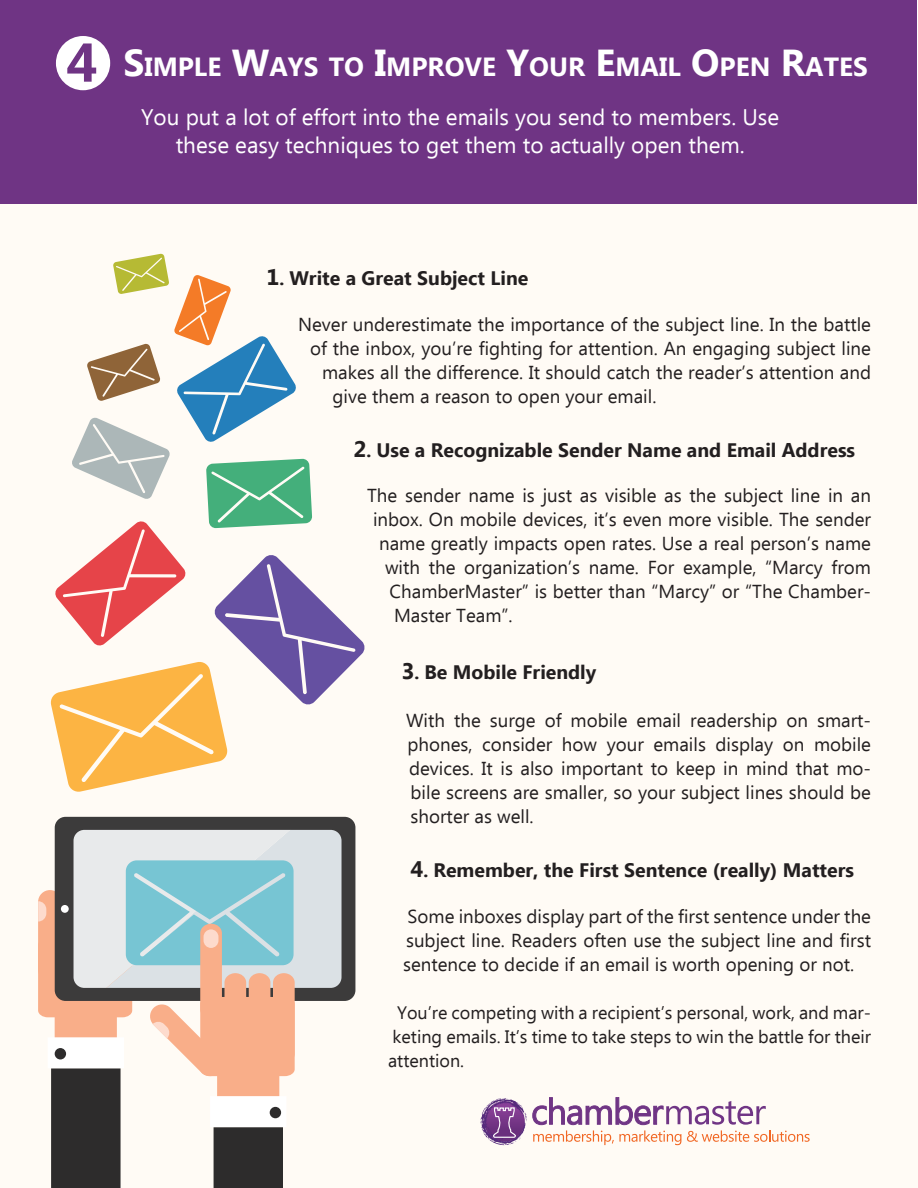
<style>
.page{position:relative;width:918px;height:1188px;background:#fff}
.page>*{position:absolute;margin:0;border:0;box-sizing:border-box;transform-origin:0 0}
.t1{font:700 26.25px "Ebrima";color:#fff}
.t2{font:22.5px/28.5px "Ebrima";color:#fff;text-align:center}
.t3{font:700 19.5px "Ebrima";color:#231f20}
.t4{font:18.75px/24px "Ebrima";color:#231f20;text-align:justify}
.t5{font:18px/24px "Ebrima";color:#231f20;text-align:justify}
.s1{font-size:54.6px;color:#6f3484}
.s2{font-size:37.5px}
.s3{font-size:22.5px}
.s4{font-size:18px}
</style>
<div class="page">
<div style="left:1px;top:184px;width:917px;height:1004px;background:#fffbf5"></div>
<div style="left:1px;top:0;width:916px;height:203px;background:#6f3484"></div>
<div style="left:51px;top:1068px;width:70px;height:120px;background:#2d2c2c"></div>
<div style="left:55px;top:817px;width:300px;height:184px;background:#3c3b3b"></div>
<div style="left:217px;top:998px;width:62px;height:126px;background:#f9ae89;border-radius:10px"></div>
<div style="left:210px;top:1096px;width:76px;height:31px;background:#fff"></div>
<div style="left:270px;top:1107px;width:11px;height:11px;background:#2d2c2c;border-radius:50%"></div>
<svg style="left:38px;top:824px;width:310px;height:253px"></svg>
<div style="left:214px;top:1127px;width:69px;height:61px;background:#2d2c2c"></div>
<svg style="left:50px;top:254px;width:315px;height:538px"></svg>
<svg style="left:481px;top:1097px;width:329px;height:49px"></svg>
<div style="left:56px;top:36px;width:54px;height:54px;background:#fff;border-radius:50%"></div>
<h1 class="t1" style="left:66px;top:47px;width:801px"><span class="s1">4</span> <span class="s2">S</span>IMPLE <span class="s2">W</span>AYS TO <span class="s2">I</span>MPROVE <span class="s2">Y</span>OUR <span class="s2">E</span>MAIL <span class="s2">O</span>PEN <span class="s2">R</span>ATES</h1>
<p class="t2" style="left:141px;top:104px;width:640px">You put a lot of effort into the emails you send to members. Use these easy techniques to get them to actually open them.</p>
<p class="t3" style="left:267px;top:264px;width:263px"><span class="s3">1</span><span class="s4">.</span> Write a Great Subject Line</p>
<p class="t4" style="left:298px;top:313px;width:575px">Never underestimate the importance of the subject line. In the battle</p>
<p class="t4" style="left:310px;top:337px;width:563px">of the inbox, you’re fighting for attention. An engaging subject line</p>
<p class="t4" style="left:322px;top:361px;width:551px">makes all the difference. It should catch the reader’s attention and</p>
<p class="t4" style="left:333px;top:385px;width:325px">give them a reason to open your email.</p>
<p class="t3" style="left:354px;top:435px;width:503px"><span class="s3">2</span><span class="s4">.</span> Use a Recognizable Sender Name and Email Address</p>
<p class="t4" style="left:367px;top:485px;width:506px">The sender name is just as visible as the subject line in an</p>
<p class="t4" style="left:373px;top:509px;width:500px">inbox. On mobile devices, it’s even more visible. The sender</p>
<p class="t4" style="left:379px;top:533px;width:494px">name greatly impacts open rates. Use a real person’s name</p>
<p class="t4" style="left:385px;top:557px;width:488px">with the organization’s name. For example, “Marcy from</p>
<p class="t4" style="left:390px;top:581px;width:483px">ChamberMaster” is better than “Marcy” or “The Chamber-</p>
<p class="t4" style="left:394px;top:605px;width:120px">Master Team”.</p>
<p class="t3" style="left:402px;top:658px;width:196px"><span class="s3">3</span><span class="s4">.</span> Be Mobile Friendly</p>
<p class="t4" style="left:406px;top:710px;width:467px">With the surge of mobile email readership on smart&shy;phones, consider how your emails display on mobile devices. It is also important to keep in mind that mo&shy;bile screens are smaller, so your subject lines should be shorter as well.</p>
<p class="t3" style="left:411px;top:856px;width:445px"><span class="s3">4</span><span class="s4">.</span> Remember, the First Sentence (really) Matters</p>
<p class="t4" style="left:403px;top:906px;width:470px">Some inboxes display part of the first sentence under the subject line. Readers often use the subject line and first sentence to decide if an email is worth opening or not.</p>
<p class="t5" style="left:388px;top:1002px;width:485px;text-indent:9px">You’re competing with a recipient’s personal, work, and mar&shy;keting emails. It’s time to take steps to win the battle for their attention.</p>
</div>
